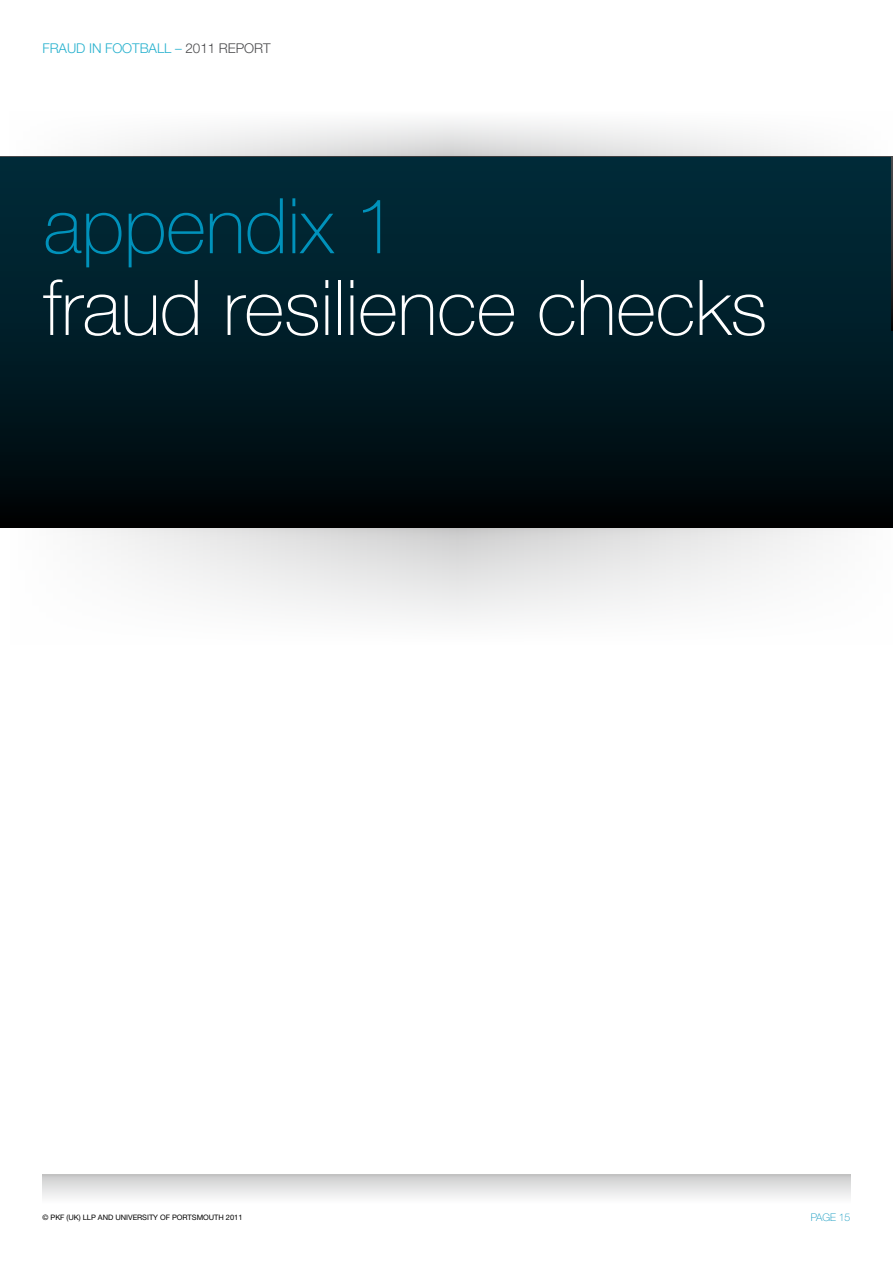
<style>
.page{position:relative;width:893px;height:1263px;background:#fff}
.page>*{position:absolute;margin:0;border:0;box-sizing:border-box;transform-origin:0 0}
.t1{font:100 76.95px "Helvetica Neue";letter-spacing:-.005em;color:#fff}
.t2{font:100 76.95px "Helvetica Neue";letter-spacing:-.005em;color:#0092bb}
.t3{font:300 13.5px "Helvetica Neue";letter-spacing:-.005em;color:#27b1ce}
.t4{font:100 10.5px "Helvetica Neue";letter-spacing:-.005em;color:#0092bb}
.t5{font:7.5px "Helvetica Neue";letter-spacing:-.005em;color:#000}
.s1{color:#4b4b4d}
</style>
<div class="page">
<svg style="left:0;top:527px;width:893px;height:92px"></svg>
<div style="left:1px;top:157px;width:892px;height:370px;background:linear-gradient(to bottom,#002f3e,#000709)"></div>
<svg style="left:0;top:121px;width:892px;height:36px"></svg>
<div style="left:43px;top:1175px;width:807px;height:28px;background:linear-gradient(to bottom,#cccccd,#fcfcfc)"></div>
<svg style="left:892px;top:156px;width:1px;height:174px"></svg>
<h2 class="t3" style="left:43px;top:40px;width:230px">FRAUD IN FOOTBALL – <span class="s1">2011 REPORT</span></h2>
<h1 class="t2" style="left:43px;top:183px;width:356px">appendix 1</h1>
<h1 class="t1" style="left:43px;top:265px;width:726px">fraud resilience checks</h1>
<p class="t5" style="left:43px;top:1213px;width:201px">© PKF (UK) LLP AND UNIVERSITY OF PORTSMOUTH 2011</p>
<h3 class="t4" style="left:811px;top:1211px;width:41px">PAGE 15</h3>
</div>
